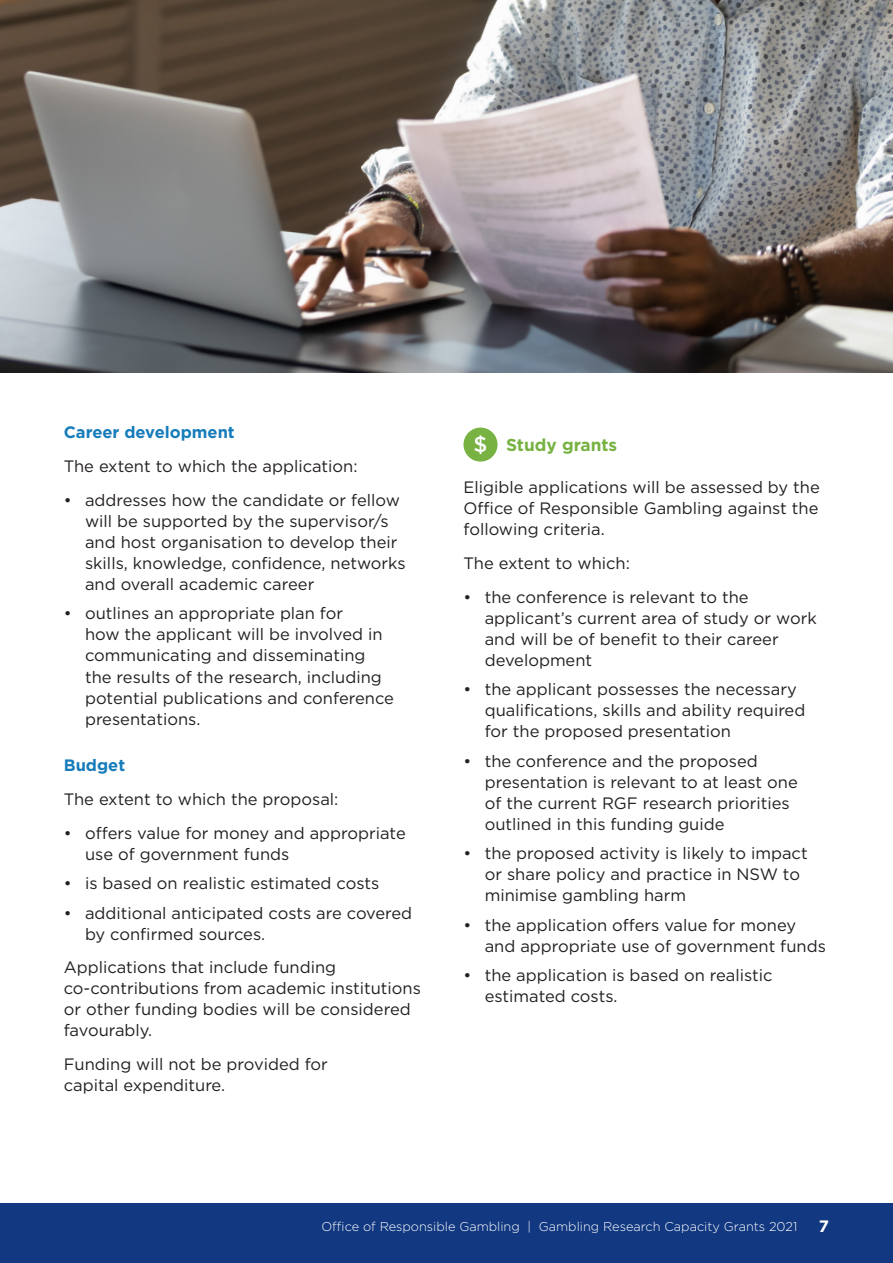
<style>
.page{position:relative;width:893px;height:1263px;background:#fff}
.page>*{position:absolute;margin:0;border:0;box-sizing:border-box;transform-origin:0 0}
.Infog_BODY{font:500 21.9px "Gotham";color:#fff}
.Subheading_2{font:700 17.25px "Gotham";color:#77b242}
.Body{font:16.5px/21px "Gotham";color:#231f20}
.Subheading_2_more_sp{font:700 16.5px "Gotham";color:#167cbb}
.t1{font:700 16.5px "Gotham";color:#fff}
.t2{font:300 12.75px "Gotham";color:#fff}
</style>
<div class="page">
<div style="left:0;top:1203px;width:893px;height:60px;background:#113880"></div>
<img style="left:1px;top:0;width:892px;height:372px">
<img style="left:0;top:0;width:1px;height:372px">
<div style="left:463px;top:428px;width:34px;height:34px;background:#77b242;border-radius:50%"></div>
<p class="Subheading_2_more_sp" style="left:64px;top:422px;width:173px">Career development</p>
<p class="Body" style="left:64px;top:455px;width:295px">The extent to which the application:</p>
<p class="Body" style="left:85px;top:489px;width:322px;text-indent:-21px">• addresses how the candidate or fellow will be supported by the supervisor/s and host organisation to develop their skills, knowledge, confidence, networks and overall academic career</p>
<p class="Body" style="left:85px;top:603px;width:310px;text-indent:-21px">• outlines an appropriate plan for<br>how the applicant will be involved in communicating and disseminating the results of the research, including potential publications and conference presentations.</p>
<p class="Subheading_2_more_sp" style="left:64px;top:754px;width:63px">Budget</p>
<p class="Body" style="left:64px;top:788px;width:276px">The extent to which the proposal:</p>
<p class="Body" style="left:85px;top:822px;width:322px;text-indent:-21px">• offers value for money and appropriate use of government funds</p>
<p class="Body" style="left:64px;top:872px;width:317px">• is based on realistic estimated costs</p>
<p class="Body" style="left:85px;top:902px;width:329px;text-indent:-21px">• additional anticipated costs are covered by confirmed sources.</p>
<p class="Body" style="left:64px;top:957px;width:359px">Applications that include funding co-contributions from academic institutions or other funding bodies will be considered favourably.</p>
<p class="Body" style="left:64px;top:1053px;width:266px">Funding will not be provided for capital expenditure.</p>
<p class="Infog_BODY" style="left:473px;top:430px;width:16px">$</p>
<p class="Subheading_2" style="left:506px;top:434px;width:113px">Study grants</p>
<p class="Body" style="left:463px;top:476px;width:358px;text-align:justify">Eligible applications will be assessed by the Office of Responsible Gambling against the following criteria.</p>
<p class="Body" style="left:463px;top:552px;width:168px">The extent to which:</p>
<p class="Body" style="left:485px;top:586px;width:334px;text-indent:-21px">• the conference is relevant to the applicant’s current area of study or work and will be of benefit to their career development</p>
<p class="Body" style="left:485px;top:678px;width:322px;text-indent:-21px">• the applicant possesses the necessary qualifications, skills and ability required for the proposed presentation</p>
<p class="Body" style="left:485px;top:750px;width:315px;text-indent:-21px">• the conference and the proposed presentation is relevant to at least one of the current RGF research priorities outlined in this funding guide</p>
<p class="Body" style="left:485px;top:842px;width:324px;text-indent:-21px">• the proposed activity is likely to impact or share policy and practice in NSW to minimise gambling harm</p>
<p class="Body" style="left:485px;top:914px;width:343px;text-indent:-21px">• the application offers value for money and appropriate use of government funds</p>
<p class="Body" style="left:485px;top:964px;width:289px;text-indent:-21px">• the application is based on realistic estimated costs.</p>
<p class="t2" style="left:321px;top:1218px;width:477px">Office of Responsible Gambling | Gambling Research Capacity Grants 2021</p>
<p class="t1" style="left:819px;top:1215px;width:12px">7</p>
</div>
